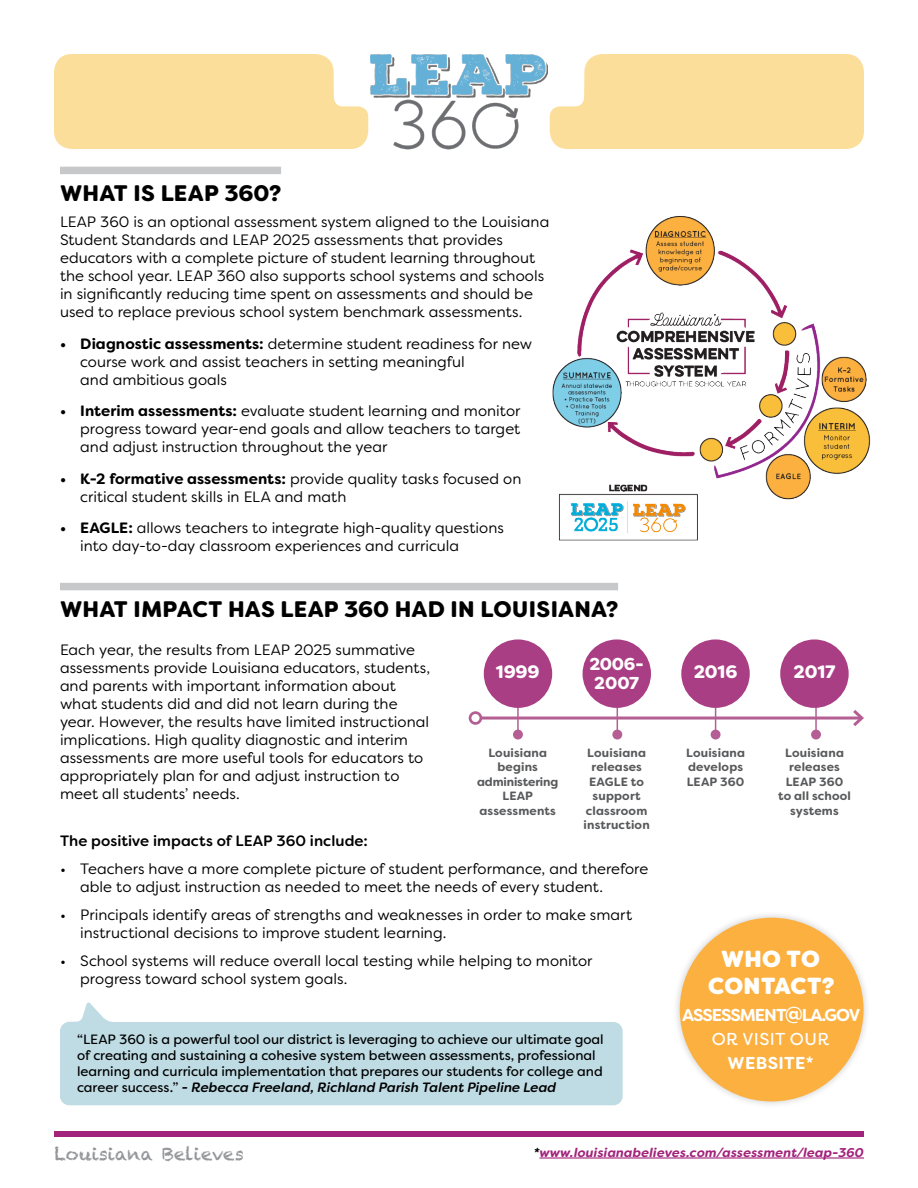
<style>
.page{position:relative;width:918px;height:1188px;background:#fff}
.page>*{position:absolute;margin:0;border:0;box-sizing:border-box;transform-origin:0 0}
.t1{font:800 23.25px/27px "Filson Soft";letter-spacing:.02em;color:#fff;text-align:center}
.t2{font:900 22.5px "Filson Soft";letter-spacing:.005em;color:#000}
.t3{font:18px "Chalkduster";color:#939598}
.t4{font:900 18px "Filson Soft";letter-spacing:-.005em;color:#fff}
.t5{font:700 17.25px/24px "Filson Soft";letter-spacing:-.06em;color:#fff;text-align:center}
.t6{font:900 17.25px/18.8px "Filson Soft";letter-spacing:-.02em;color:#fff}
.t7{font:15px/18px "Filson Soft";letter-spacing:.005em;color:#000}
.t8{font:500 15px "Filson Soft";letter-spacing:.005em;color:#000}
.t9{font:13.5px/16.2px "Filson Soft";letter-spacing:-.005em;color:#000}
.t10{font:italic 700 12.75px "Filson Soft";letter-spacing:.01em;color:#a2237b}
.t11{font:700 12px/14.4px "Filson Soft";letter-spacing:.015em;color:#58595b;text-align:center}
.s1{font-weight:700}
.s2{font-weight:500;font-style:italic}
.s3{font-weight:400}
.s4{color:#000}
</style>
<div class="page">
<div style="left:54px;top:1131px;width:810px;height:6px;background:#a2237b"></div>
<img style="left:371px;top:54px;width:176px;height:96px">
<svg style="left:54px;top:54px;width:314px;height:95px;background:#fce0a1"></svg>
<hr style="left:517px;top:678px;width:2px;height:60px;background:#b45e94">
<div style="left:514px;top:730px;width:8px;height:9px;background:#b45e94;border-radius:50%"></div>
<div style="left:513px;top:730px;width:10px;height:10px;border:2px solid #b45e94;border-radius:50%"></div>
<hr style="left:617px;top:678px;width:1px;height:60px;background:#b45e94">
<div style="left:613px;top:730px;width:9px;height:9px;background:#b45e94;border-radius:50%"></div>
<div style="left:612px;top:730px;width:10px;height:10px;border:2px solid #b45e94;border-radius:50%"></div>
<hr style="left:715px;top:678px;width:1px;height:60px;background:#b45e94">
<div style="left:711px;top:730px;width:9px;height:9px;background:#b45e94;border-radius:50%"></div>
<div style="left:711px;top:730px;width:10px;height:10px;border:2px solid #b45e94;border-radius:50%"></div>
<hr style="left:815px;top:678px;width:2px;height:60px;background:#b45e94">
<div style="left:812px;top:730px;width:8px;height:9px;background:#b45e94;border-radius:50%"></div>
<div style="left:811px;top:730px;width:10px;height:10px;border:2px solid #b45e94;border-radius:50%"></div>
<hr style="left:481px;top:717px;width:381px;height:3px;background:#b45e94">
<div style="left:469px;top:711px;width:13px;height:14px;border:3px solid #b45e94;border-radius:50%"></div>
<svg style="left:850px;top:710px;width:14px;height:16px"></svg>
<div style="left:60px;top:167px;width:221px;height:7px;background:#c7c8ca"></div>
<img style="left:552px;top:216px;width:319px;height:325px">
<div style="left:60px;top:583px;width:558px;height:7px;background:#c7c8ca"></div>
<div style="left:484px;top:639px;width:68px;height:69px;background:#a93e84;border-radius:50%"></div>
<div style="left:583px;top:639px;width:68px;height:69px;background:#a93e84;border-radius:50%"></div>
<div style="left:681px;top:639px;width:69px;height:69px;background:#a93e84;border-radius:50%"></div>
<div style="left:780px;top:639px;width:69px;height:69px;background:#a93e84;border-radius:50%"></div>
<svg style="left:60px;top:1003px;width:563px;height:102px;fill:#bfdce5"></svg>
<svg style="left:547px;top:54px;width:317px;height:95px;background:#fce0a2"></svg>
<hr style="left:539px;top:1157px;width:325px;height:2px;background:#a2237b">
<div style="left:672px;top:910px;width:199px;height:199px;background:#000;opacity:.2"></div>
<div style="left:680px;top:918px;width:184px;height:183px;background:#fbb040;border-radius:50%"></div>
<p class="t2" style="left:60px;top:179px;width:223px">WHAT IS LEAP 360?</p>
<p class="t7" style="left:60px;top:213px;width:491px">LEAP 360 is an optional assessment system aligned to the Louisiana Student Standards and LEAP 2025 assessments that provides educators with a complete picture of student learning throughout the school year. LEAP 360 also supports school systems and schools in significantly reducing time spent on assessments and should be used to replace previous school system benchmark assessments.</p>
<p class="t7" style="left:80px;top:334px;width:454px;text-indent:-20px"><span class="s1">• Diagnostic assessments:</span> determine student readiness for new course work and assist teachers in setting meaningful<br>and ambitious goals</p>
<p class="t7" style="left:80px;top:402px;width:442px;text-align:justify;text-indent:-20px"><span class="s1">• Interim assessments:</span> evaluate student learning and monitor progress toward year-end goals and allow teachers to target and adjust instruction throughout the year</p>
<p class="t7" style="left:80px;top:469px;width:443px;text-indent:-20px"><span class="s1">• K-2 formative assessments:</span> provide quality tasks focused on critical student skills in ELA and math</p>
<p class="t7" style="left:80px;top:519px;width:425px;text-indent:-20px"><span class="s1">• EAGLE:</span> allows teachers to integrate high-quality questions into day-to-day classroom experiences and curricula</p>
<p class="t2" style="left:60px;top:595px;width:560px">WHAT IMPACT HAS LEAP 360 HAD IN LOUISIANA?</p>
<p class="t7" style="left:60px;top:641px;width:372px">Each year, the results from LEAP 2025 summative assessments provide Louisiana educators, students, and parents with important information about what students did and did not learn during the year. However, the results have limited instructional implications. High quality diagnostic and interim assessments are more useful tools for educators to appropriately plan for and adjust instruction to meet all students’ needs.</p>
<p class="t4" style="left:496px;top:660px;width:45px">1999</p>
<p class="t6" style="left:590px;top:655px;width:56px">2006-<br>2007</p>
<p class="t4" style="left:694px;top:660px;width:45px">2016</p>
<p class="t4" style="left:794px;top:660px;width:43px">2017</p>
<p class="t11" style="left:477px;top:746px;width:83px">Louisiana begins administering<br>LEAP assessments</p>
<p class="t11" style="left:584px;top:746px;width:68px">Louisiana releases<br>EAGLE to support classroom instruction</p>
<p class="t11" style="left:686px;top:746px;width:60px;text-align:left">Louisiana develops<br>LEAP 360</p>
<p class="t11" style="left:778px;top:746px;width:74px">Louisiana releases<br>LEAP 360 to all school systems</p>
<p class="t8" style="left:60px;top:831px;width:309px">The positive impacts of LEAP 360 include:</p>
<p class="t7" style="left:80px;top:860px;width:570px;text-indent:-20px">• Teachers have a more complete picture of student performance, and therefore able to adjust instruction as needed to meet the needs of every student.</p>
<p class="t7" style="left:80px;top:906px;width:553px;text-indent:-20px">• Principals identify areas of strengths and weaknesses in order to make smart instructional decisions to improve student learning.</p>
<p class="t7" style="left:80px;top:952px;width:514px;text-indent:-20px">• School systems will reduce overall local testing while helping to monitor progress toward school system goals.</p>
<p class="t9" style="left:77px;top:1031px;width:528px">“LEAP 360 is a powerful tool our district is leveraging to achieve our ultimate goal of creating and sustaining a cohesive system between assessments, professional learning and curricula implementation that prepares our students for college and career success.” <span class="s2">- Rebecca Freeland, Richland Parish Talent Pipeline Lead</span></p>
<p class="t1" style="left:708px;top:945px;width:128px">WHO TO<br>CONTACT?</p>
<p class="t5" style="left:682px;top:1003px;width:180px">ASSESSMENT@LA.GOV<br><span class="s3">OR VISIT OUR<br></span>WEBSITE*</p>
<p class="t3" style="left:54px;top:1143px;width:191px">Louisiana Believes</p>
<p class="t10" style="left:534px;top:1144px;width:332px"><span class="s4">*</span>www.louisianabelieves.com/assessment/leap-360</p>
</div>
